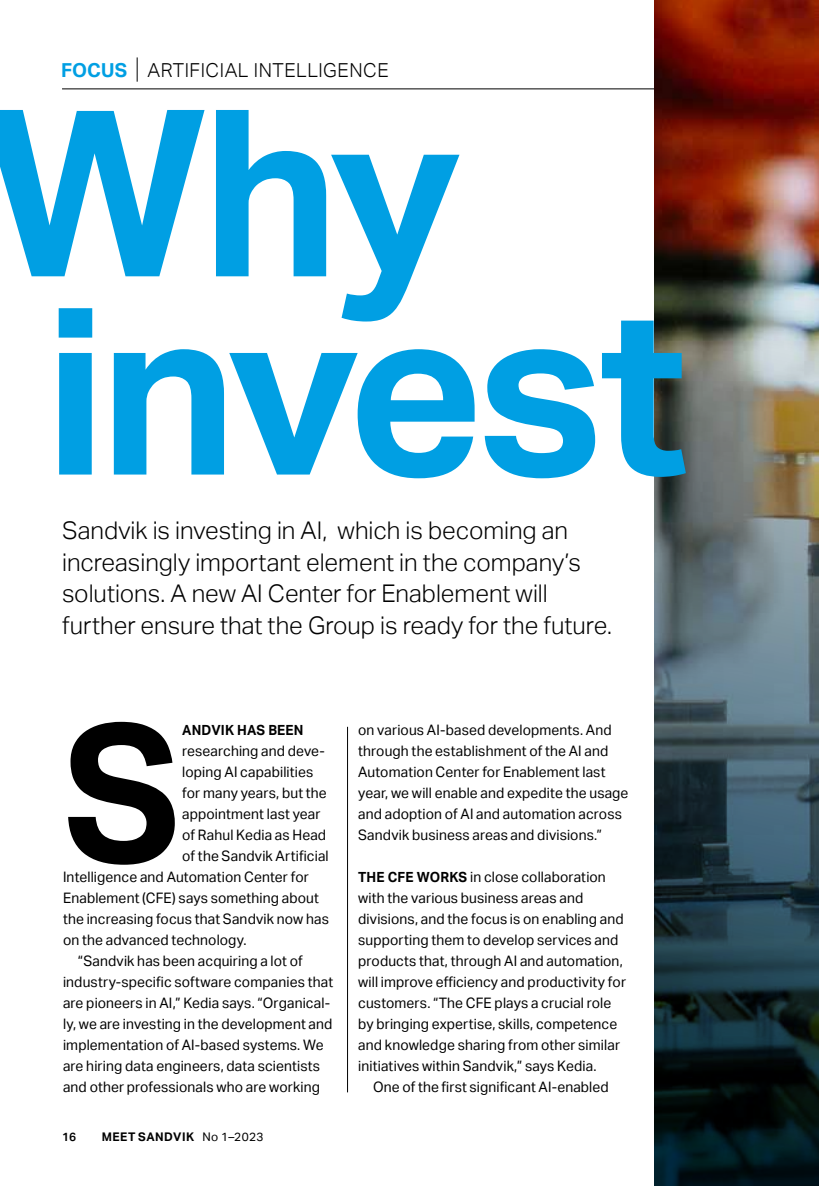
<style>
.page{position:relative;width:819px;height:1186px;background:#fff}
.page>*{position:absolute;margin:0;border:0;box-sizing:border-box;transform-origin:0 0}
.t1{font:700 232.92px/198.1px "Aktiv Grotesk";letter-spacing:-.03em;color:#009fe3}
.t2{font:700 190.4px "Aktiv Grotesk";color:#000;scale:.96 1}
.t3{font:300 24.32px/31.5px "Aktiv Grotesk";color:#000}
.t4{font:300 19.25px "Aktiv Grotesk";letter-spacing:.025em;color:#000}
.t5{font:14.35px/21px "Aktiv Grotesk";letter-spacing:.01em;color:#000;scale:.96 1}
.t6{font:700 14px "Aktiv Grotesk";letter-spacing:.01em;color:#000;scale:.96 1}
.t7{font:700 11.9px "Aktiv Grotesk";letter-spacing:.04em;color:#000}
.t8{font:600 11.9px "Aktiv Grotesk";color:#000}
.s1{font-weight:700;color:#009fe3}
.s2{font-weight:400}
.s3{font-weight:700;font-size:14px}
</style>
<div class="page">
<hr style="left:62px;top:89px;width:670px;height:1px;background:#000">
<svg style="left:137px;top:57px;width:1px;height:25px"></svg>
<img style="left:654px;top:0;width:165px;height:1186px">
<hr style="left:347px;top:727px;width:1px;height:365px;background:#000">
<h3 class="t4" style="left:61px;top:59px;width:329px"><span class="s1">FOCUS</span> ARTIFICIAL INTELLIGENCE</h3>
<h1 class="t1" style="left:-19px;top:97px;width:707px">Why invest</h1>
<h3 class="t3" style="left:62px;top:515px;width:551px">Sandvik is investing in AI, which is becoming an increasingly important element in the company’s solutions. A new AI Center for Enablement will further ensure that the Group is ready for the future.</h3>
<h2 class="t2" style="left:63px;top:684px;width:124px">S</h2>
<p class="t6" style="left:182px;top:722px;width:128px">ANDVIK HAS BEEN</p>
<p class="t5" style="left:182px;top:741px;width:150px">researching and deve-</p>
<p class="t5" style="left:182px;top:762px;width:138px">loping AI capabilities</p>
<p class="t5" style="left:182px;top:783px;width:152px">for many years, but the</p>
<p class="t5" style="left:182px;top:804px;width:146px">appointment last year</p>
<p class="t5" style="left:182px;top:825px;width:151px">of Rahul Kedia as Head</p>
<p class="t5" style="left:182px;top:846px;width:154px">of the Sandvik Artificial</p>
<p class="t5" style="left:63px;top:867px;width:257px">Intelligence and Automation Center for</p>
<p class="t5" style="left:63px;top:888px;width:268px">Enablement (CFE) says something about</p>
<p class="t5" style="left:63px;top:909px;width:278px">the increasing focus that Sandvik now has</p>
<p class="t5" style="left:63px;top:930px;width:193px">on the advanced technology.</p>
<p class="t5" style="left:78px;top:951px;width:235px">“Sandvik has been acquiring a lot of</p>
<p class="t5" style="left:63px;top:972px;width:283px">industry-specific software companies that</p>
<p class="t5" style="left:63px;top:993px;width:280px">are pioneers in AI,” Kedia says. “Organical-</p>
<p class="t5" style="left:63px;top:1014px;width:282px">ly, we are investing in the development and</p>
<p class="t5" style="left:63px;top:1035px;width:273px">implementation of AI-based systems. We</p>
<p class="t5" style="left:63px;top:1056px;width:269px">are hiring data engineers, data scientists</p>
<p class="t5" style="left:63px;top:1077px;width:269px">and other professionals who are working</p>
<p class="t8" style="left:62px;top:1130px;width:16px">16</p>
<p class="t7" style="left:102px;top:1130px;width:163px">MEET SANDVIK <span class="s2">No</span> <span class="s2">1–2023</span></p>
<p class="t5" style="left:358px;top:720px;width:283px">on various AI-based developments. And through the establishment of the AI and Automation Center for Enablement last year, we will enable and expedite the usage and adoption of AI and automation across Sandvik business areas and divisions.”</p>
<p class="t5" style="left:358px;top:867px;width:280px"><span class="s3">THE CFE WORKS</span> in close collaboration with the various business areas and divisions, and the focus is on enabling and supporting them to develop services and products that, through AI and automation, will improve efficiency and productivity for customers. “The CFE plays a crucial role by bringing expertise, skills, competence and knowledge sharing from other similar initiatives within Sandvik,” says Kedia.</p>
<p class="t5" style="left:373px;top:1077px;width:247px">One of the first significant AI-enabled</p>
</div>
